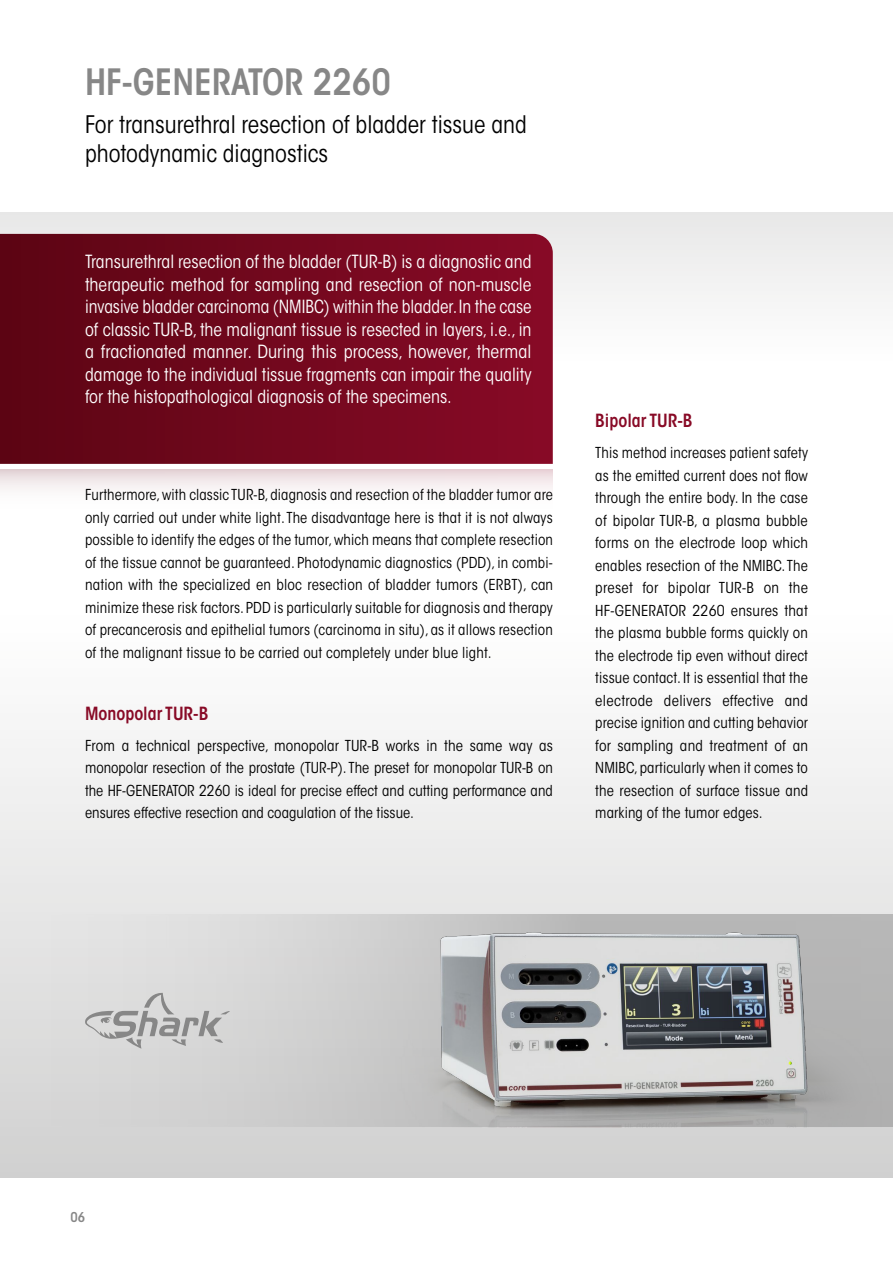
<style>
.page{position:relative;width:893px;height:1263px;background:#fff}
.page>*{position:absolute;margin:0;border:0;box-sizing:border-box;transform-origin:0 0}
.t1{font:600 condensed 36px "ITC Avant Garde Std";color:#878787}
.t2{font:condensed 24px/28.8px "ITC Avant Garde Std";color:#000}
.t3{font:condensed 18px/22.5px "ITC Avant Garde Std";color:#fff;text-align:justify}
.t4{font:600 condensed 18px "ITC Avant Garde Std";color:#880a26}
.t5{font:condensed 15px/22.5px "ITC Avant Garde Std";letter-spacing:.01em;color:#000;text-align:justify}
.t6{font:600 condensed 13.5px "ITC Avant Garde Std";color:#878787}
</style>
<div class="page">
<svg style="left:0;top:739px;width:893px;height:439px"></svg>
<div style="left:0;top:213px;width:893px;height:148px;background:linear-gradient(to bottom,#e7e7e7,#fff)"></div>
<svg style="left:0;top:469px;width:553px;height:20px"></svg>
<svg style="left:0;top:234px;width:553px;height:230px;background:#72071d"></svg>
<div style="left:0;top:914px;width:893px;height:213px;background:linear-gradient(to bottom,#dedede,#cececd)"></div>
<svg style="left:85px;top:993px;width:145px;height:56px;background:#c7c7c7"></svg>
<img style="left:393px;top:914px;width:494px;height:213px">
<h1 class="t1" style="left:85px;top:59px;width:307px">HF-GENERATOR 2260</h1>
<h2 class="t2" style="left:85px;top:110px;width:443px">For transurethral resection of bladder tissue and photodynamic diagnostics</h2>
<p class="t3" style="left:85px;top:251px;width:448px">Transurethral resection of the bladder (TUR-B) is a diagnostic and therapeutic method for sampling and resection of non-muscle invasive bladder carcinoma (NMIBC) within the bladder. In the case of classic TUR-B, the malignant tissue is resected in layers, i.e., in a fractionated manner. During this process, however, thermal damage to the individual tissue fragments can impair the quality for the histopathological diagnosis of the specimens.</p>
<p class="t5" style="left:85px;top:483px;width:470px">Furthermore, with classic TUR-B, diagnosis and resection of the bladder tumor are only carried out under white light. The disadvantage here is that it is not always possible to identify the edges of the tumor, which means that complete resection of the tissue cannot be guaranteed. Photodynamic diagnostics (PDD), in combi&shy;nation with the specialized en bloc resection of bladder tumors (ERBT), can minimize these risk factors. PDD is particularly suitable for diagnosis and therapy of precancerosis and epithelial tumors (carcinoma in situ), as it allows resection of the malignant tissue to be carried out completely under blue light.</p>
<p class="t4" style="left:85px;top:702px;width:125px">Monopolar TUR-B</p>
<p class="t5" style="left:85px;top:734px;width:469px">From a technical perspective, monopolar TUR-B works in the same way as monopolar resection of the prostate (TUR-P). The preset for monopolar TUR-B on the HF-GENERATOR 2260 is ideal for precise effect and cutting performance and ensures effective resection and coagulation of the tissue.</p>
<p class="t4" style="left:595px;top:409px;width:99px">Bipolar TUR-B</p>
<p class="t5" style="left:595px;top:441px;width:214px">This method increases patient safety as the emitted current does not flow through the entire body. In the case of bipolar TUR-B, a plasma bubble forms on the electrode loop which enables resection of the NMIBC. The preset for bipolar TUR-B on the HF-GENERATOR 2260 ensures that the plasma bubble forms quickly on the electrode tip even without direct tissue contact. It is essential that the electrode delivers effective and precise ignition and cutting behavior for sampling and treatment of an NMIBC, particularly when it comes to the resection of surface tissue and marking of the tumor edges.</p>
<p class="t6" style="left:70px;top:1208px;width:16px">06</p>
</div>
